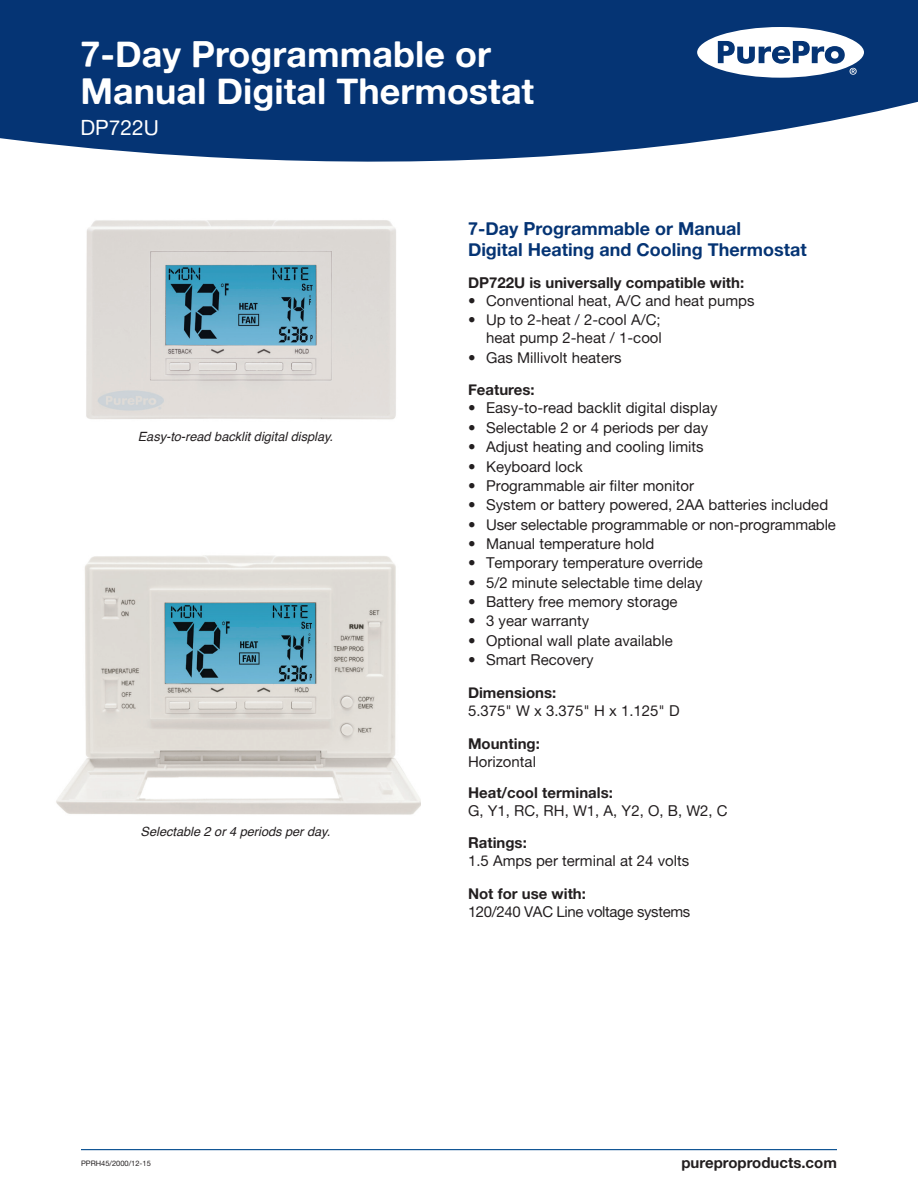
<style>
.page{position:relative;width:918px;height:1188px;background:#fff}
.page>*{position:absolute;margin:0;border:0;box-sizing:border-box;transform-origin:0 0}
.Header_in_Swoop{font:36px/37.5px "Alte Haas Grotesk Bold";color:#fff}
.Subhead-Model____in{font:21px "Alte Haas Grotesk";color:#fff}
.Heading{font:18px/21.6px "Alte Haas Grotesk Bold";color:#053474}
.Bold_header{font:15px/18px "Alte Haas Grotesk";color:#231f20}
.Bold_header-2{font:15px "Alte Haas Grotesk Bold";color:#231f20}
.bulleted_text{font:15px "Alte Haas Grotesk";color:#231f20}
.bulleted_text-2{font:15px "Alte Haas Grotesk";letter-spacing:-.025em;color:#231f20}
.Body_text{font:15px "Alte Haas Grotesk Bold";color:#231f20}
.t1{font:italic 12.75px "Helvetica";color:#231f20}
.t2{font:7.5px "Alte Haas Grotesk";color:#231f20}
.s1{font-family:"Alte Haas Grotesk Bold"}
</style>
<div class="page">
<svg style="left:0;top:0;width:918px;height:162px;background:#1d4781"></svg>
<svg style="left:697px;top:27px;width:167px;height:51px"></svg>
<hr style="left:81px;top:1149px;width:756px;height:1px;background:#004a8d">
<img style="left:86px;top:220px;width:310px;height:200px">
<img style="left:56px;top:555px;width:364px;height:260px">
<p class="Header_in_Swoop" style="left:81px;top:34px;width:455px">7-Day Programmable or<br>Manual Digital Thermostat</p>
<p class="Subhead-Model____in" style="left:81px;top:115px;width:80px">DP722U</p>
<p class="t1" style="left:138px;top:426px;width:197px">Easy-to-read backlit digital display.</p>
<p class="t1" style="left:141px;top:821px;width:191px">Selectable 2 or 4 periods per day.</p>
<p class="Heading" style="left:468px;top:217px;width:340px">7-Day Programmable or Manual<br>Digital Heating and Cooling Thermostat</p>
<p class="Bold_header-2" style="left:468px;top:273px;width:278px">DP722U is universally compatible with:</p>
<p class="Bold_header" style="left:468px;top:291px;width:288px">• Conventional heat, A/C and heat pumps</p>
<p class="Bold_header" style="left:468px;top:311px;width:195px;text-align:right">• Up to 2-heat / 2-cool A/C; heat pump 2-heat / 1-cool</p>
<p class="Bold_header" style="left:468px;top:348px;width:155px">• Gas Millivolt heaters</p>
<p class="Bold_header-2" style="left:468px;top:381px;width:68px">Features:</p>
<p class="Bold_header" style="left:468px;top:399px;width:251px">• Easy-to-read backlit digital display</p>
<p class="Bold_header" style="left:468px;top:418px;width:242px">• Selectable 2 or 4 periods per day</p>
<p class="Bold_header" style="left:468px;top:438px;width:237px">• Adjust heating and cooling limits</p>
<p class="Bold_header" style="left:468px;top:457px;width:116px">• Keyboard lock</p>
<p class="Bold_header" style="left:468px;top:476px;width:228px">• Programmable air filter monitor</p>
<p class="Bold_header" style="left:468px;top:496px;width:362px">• System or battery powered, 2AA batteries included</p>
<p class="Bold_header" style="left:468px;top:515px;width:369px">• User selectable programmable or non-programmable</p>
<p class="Bold_header" style="left:468px;top:534px;width:188px">• Manual temperature hold</p>
<p class="Bold_header" style="left:468px;top:554px;width:236px">• Temporary temperature override</p>
<p class="Bold_header" style="left:468px;top:573px;width:236px">• 5/2 minute selectable time delay</p>
<p class="Bold_header" style="left:468px;top:592px;width:211px">• Battery free memory storage</p>
<p class="Bold_header" style="left:468px;top:612px;width:123px">• 3 year warranty</p>
<p class="Bold_header" style="left:468px;top:631px;width:206px">• Optional wall plate available</p>
<p class="Bold_header" style="left:468px;top:650px;width:127px">• Smart Recovery</p>
<p class="Bold_header-2" style="left:468px;top:683px;width:90px">Dimensions:</p>
<p class="bulleted_text" style="left:468px;top:702px;width:213px">5.375" W x 3.375" H x 1.125" D</p>
<p class="Bold_header" style="left:468px;top:734px;width:73px"><span class="s1">Mounting:<br></span>Horizontal</p>
<p class="Bold_header" style="left:468px;top:784px;width:261px"><span class="s1">Heat/cool terminals:<br></span>G, Y1, RC, RH, W1, A, Y2, O, B, W2, C</p>
<p class="Bold_header-2" style="left:468px;top:833px;width:60px">Ratings:</p>
<p class="bulleted_text" style="left:468px;top:851px;width:223px">1.5 Amps per terminal at 24 volts</p>
<p class="Bold_header-2" style="left:468px;top:884px;width:120px">Not for use with:</p>
<p class="bulleted_text-2" style="left:468px;top:902px;width:224px">120/240 VAC Line voltage systems</p>
<p class="t2" style="left:81px;top:1159px;width:71px">PPRH45/2000/12-15</p>
<p class="Body_text" style="left:681px;top:1153px;width:157px">pureproproducts.com</p>
</div>
